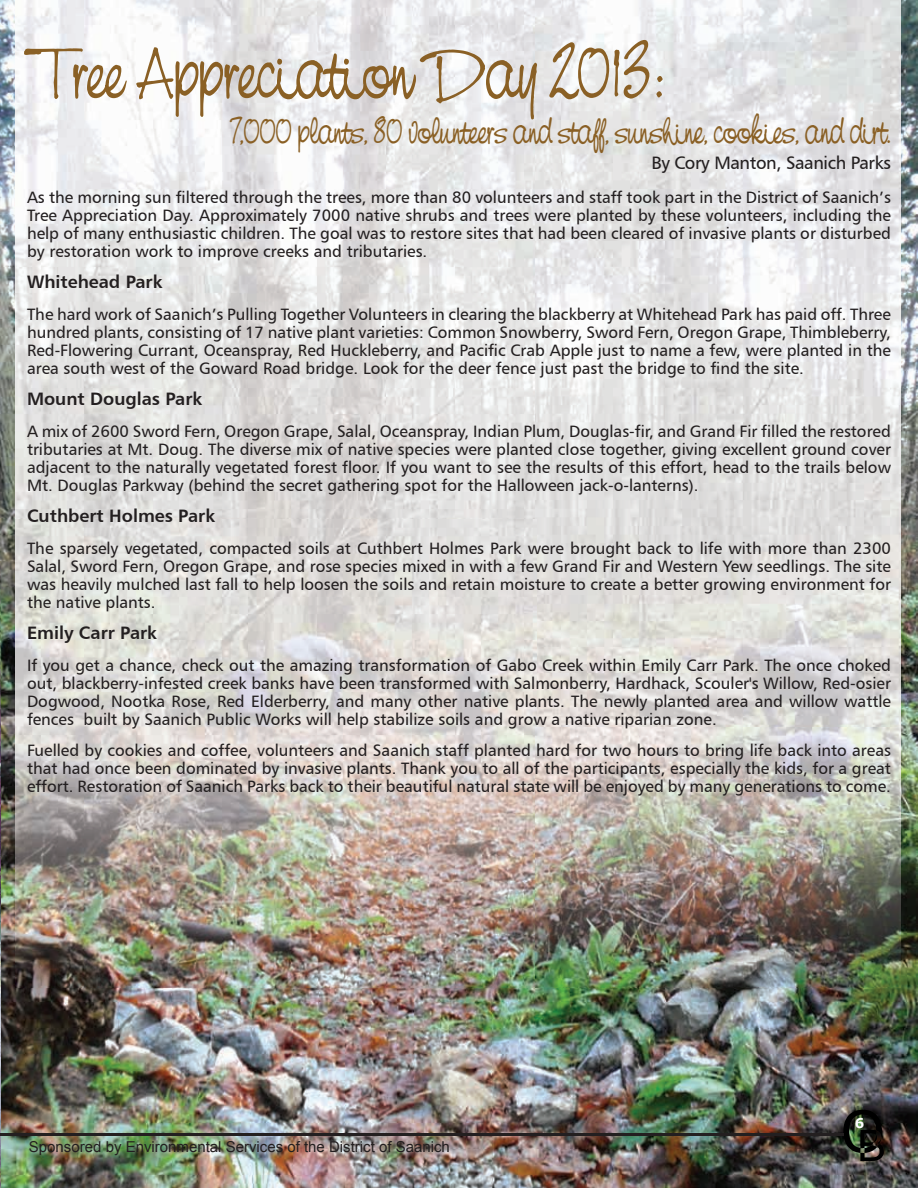
<style>
.page{position:relative;width:918px;height:1188px;background:#fff}
.page>*{position:absolute;margin:0;border:0;box-sizing:border-box;transform-origin:0 0}
.t1{font:36px "Nevison Cas D";letter-spacing:-.01em;color:#8a6025}
.t2{font:18px "Humanist 777 BT Bold B";color:#231f20}
.t3{font:18px "Humanist 777 BT Roman B";letter-spacing:-.02em;color:#231f20}
.t4{font:16.5px/18px "Humanist 777 BT Roman B";color:#231f20;text-align:justify}
.t5{font:15px "Arial";color:#231f20}
.t6{font:700 13.5px "Verdana";color:#fff}
</style>
<div class="page">
<img style="left:0;top:0;width:918px;height:1188px">
<img style="left:16px;top:0;width:885px;height:987px">
<img style="left:0;top:562px;width:1px;height:626px">
<svg style="left:843px;top:1110px;width:41px;height:51px"></svg>
<hr style="left:0;top:1133px;width:844px;height:3px;background:#231f20">
<svg style="left:24px;top:40px;width:639px;height:79px"></svg>
<h1 class="t1" style="left:230px;top:109px;width:662px">7,000 plants, 80 volunteers and staff, sunshine, cookies, and dirt.</h1>
<p class="t4" style="left:27px;top:188px;width:866px">As the morning sun filtered through the trees, more than 80 volunteers and staff took part in the District of Saanich’s Tree Appreciation Day. Approximately 7000 native shrubs and trees were planted by these volunteers, including the help of many enthusiastic children. The goal was to restore sites that had been cleared of invasive plants or disturbed by restoration work to improve creeks and tributaries.</p>
<p class="t2" style="left:27px;top:270px;width:137px">Whitehead Park</p>
<p class="t4" style="left:27px;top:305px;width:866px">The hard work of Saanich’s Pulling Together Volunteers in clearing the blackberry at Whitehead Park has paid off. Three hundred plants, consisting of 17 native plant varieties: Common Snowberry, Sword Fern, Oregon Grape, Thimbleberry, Red-Flowering Currant, Oceanspray, Red Huckleberry, and Pacific Crab Apple just to name a few, were planted in the area south west of the Goward Road bridge. Look for the deer fence just past the bridge to find the site.</p>
<p class="t2" style="left:27px;top:387px;width:177px">Mount Douglas Park</p>
<p class="t4" style="left:27px;top:422px;width:866px">A mix of 2600 Sword Fern, Oregon Grape, Salal, Oceanspray, Indian Plum, Douglas-fir, and Grand Fir filled the restored tributaries at Mt. Doug. The diverse mix of native species were planted close together, giving excellent ground cover adjacent to the naturally vegetated forest floor. If you want to see the results of this effort, head to the trails below Mt. Douglas Parkway (behind the secret gathering spot for the Halloween jack-o-lanterns).</p>
<p class="t2" style="left:27px;top:504px;width:190px">Cuthbert Holmes Park</p>
<p class="t4" style="left:27px;top:539px;width:866px">The sparsely vegetated, compacted soils at Cuthbert Holmes Park were brought back to life with more than 2300<br>Salal, Sword Fern, Oregon Grape, and rose species mixed in with a few Grand Fir and Western Yew seedlings. The site was heavily mulched last fall to help loosen the soils and retain moisture to create a better growing environment for the native plants.</p>
<p class="t2" style="left:27px;top:621px;width:132px">Emily Carr Park</p>
<p class="t4" style="left:27px;top:656px;width:866px">If you get a chance, check out the amazing transformation of Gabo Creek within Emily Carr Park. The once choked out, blackberry-infested creek banks have been transformed with Salmonberry, Hardhack, Scouler's Willow, Red-osier Dogwood, Nootka Rose, Red Elderberry, and many other native plants. The newly planted area and willow wattle fences built by Saanich Public Works will help stabilize soils and grow a native riparian zone.</p>
<p class="t4" style="left:27px;top:741px;width:866px">Fuelled by cookies and coffee, volunteers and Saanich staff planted hard for two hours to bring life back into areas that had once been dominated by invasive plants. Thank you to all of the participants, especially the kids, for a great effort. Restoration of Saanich Parks back to their beautiful natural state will be enjoyed by many generations to come.</p>
<p class="t3" style="left:651px;top:152px;width:241px">By Cory Manton, Saanich Parks</p>
<p class="t5" style="left:29px;top:1137px;width:423px">Sponsored by Environmental Services of the District of Saanich</p>
<p class="t6" style="left:855px;top:1114px;width:11px">6</p>
</div>
